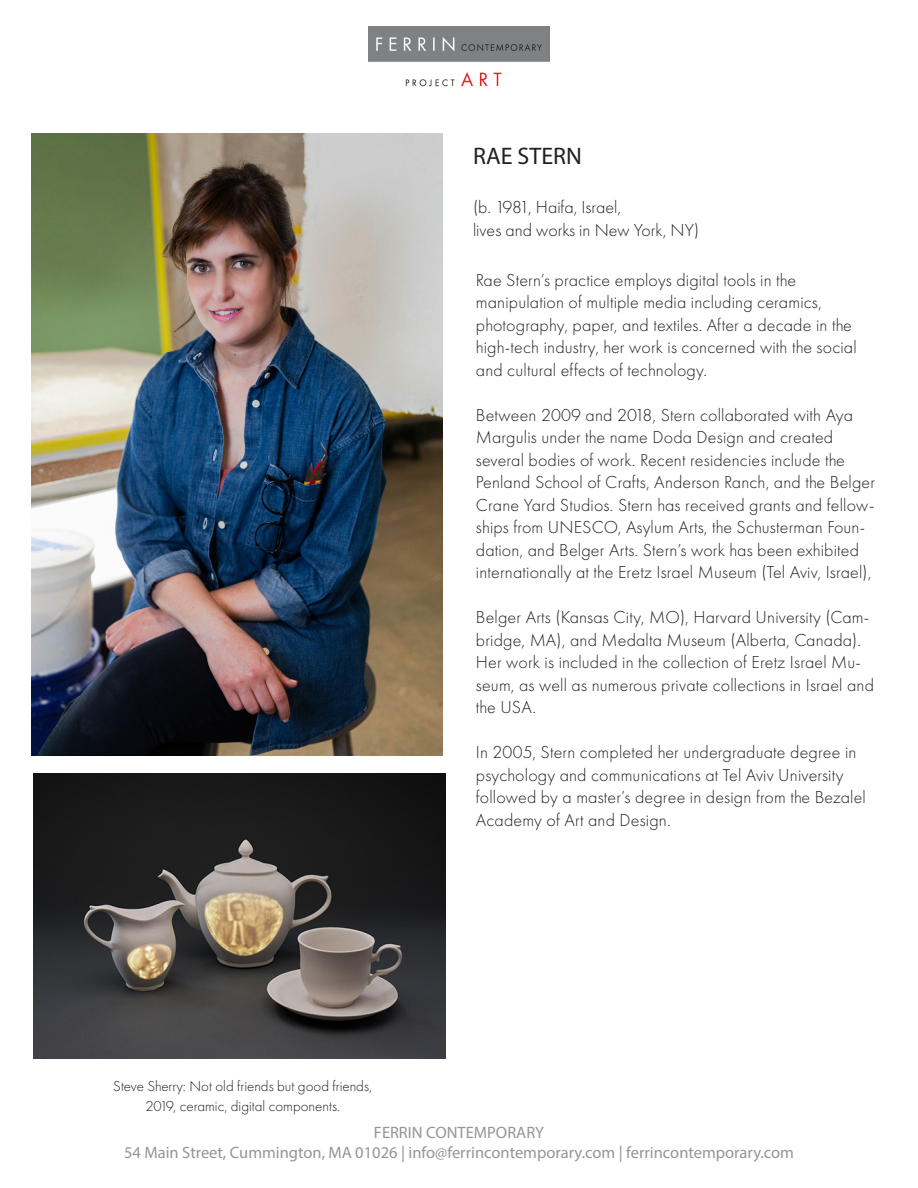
<style>
.page{position:relative;width:918px;height:1188px;background:#fff}
.page>*{position:absolute;margin:0;border:0;box-sizing:border-box;transform-origin:0 0}
.t1{font:24px "Myriad Pro";color:#231f20}
.t2{font:300 18px/22.5px "Futura PT";letter-spacing:.01em;color:#231f20}
.FC_GREY_TYPE{font:16.5px/19.8px "Myriad Pro";color:#939598;text-align:center}
.t3{font:300 15px "Futura PT";color:#231f20}
</style>
<div class="page">
<img style="left:34px;top:773px;width:412px;height:286px">
<img style="left:368px;top:27px;width:182px;height:60px">
<img style="left:32px;top:134px;width:410px;height:622px">
<p class="t3" style="left:113px;top:1078px;width:260px">Steve Sherry: Not old friends but good friends,</p>
<p class="t3" style="left:145px;top:1098px;width:196px">2019, ceramic, digital components.</p>
<p class="t1" style="left:473px;top:141px;width:110px">RAE STERN</p>
<p class="t2" style="left:473px;top:196px;width:150px">(b. 1981, Haifa, Israel,</p>
<p class="t2" style="left:473px;top:219px;width:228px">lives and works in New York, NY)</p>
<p class="t2" style="left:476px;top:269px;width:322px">Rae Stern’s practice employs digital tools in the</p>
<p class="t2" style="left:476px;top:291px;width:347px">manipulation of multiple media including ceramics,</p>
<p class="t2" style="left:476px;top:314px;width:382px">photography, paper, and textiles. After a decade in the high-tech industry, her work is concerned with the social and cultural effects of technology.</p>
<p class="t2" style="left:476px;top:404px;width:379px">Between 2009 and 2018, Stern collaborated with Aya<br>Margulis under the name Doda Design and created</p>
<p class="t2" style="left:476px;top:449px;width:401px">several bodies of work. Recent residencies include the Penland School of Crafts, Anderson Ranch, and the Belger Crane Yard Studios. Stern has received grants and fellow&shy;ships from UNESCO, Asylum Arts, the Schusterman Foun&shy;dation, and Belger Arts. Stern’s work has been exhibited internationally at the Eretz Israel Museum (Tel Aviv, Israel),</p>
<p class="t2" style="left:476px;top:606px;width:400px">Belger Arts (Kansas City, MO), Harvard University (Cam&shy;bridge, MA), and Medalta Museum (Alberta, Canada).<br>Her work is included in the collection of Eretz Israel Mu&shy;seum, as well as numerous private collections in Israel and the USA.</p>
<p class="t2" style="left:476px;top:741px;width:391px">In 2005, Stern completed her undergraduate degree in psychology and communications at Tel Aviv University followed by a master’s degree in design from the Bezalel Academy of Art and Design.</p>
<p class="FC_GREY_TYPE" style="left:124px;top:1122px;width:671px">FERRIN CONTEMPORARY<br>54 Main Street, Cummington, MA 01026 | info@ferrincontemporary.com | ferrincontemporary.com</p>
</div>
